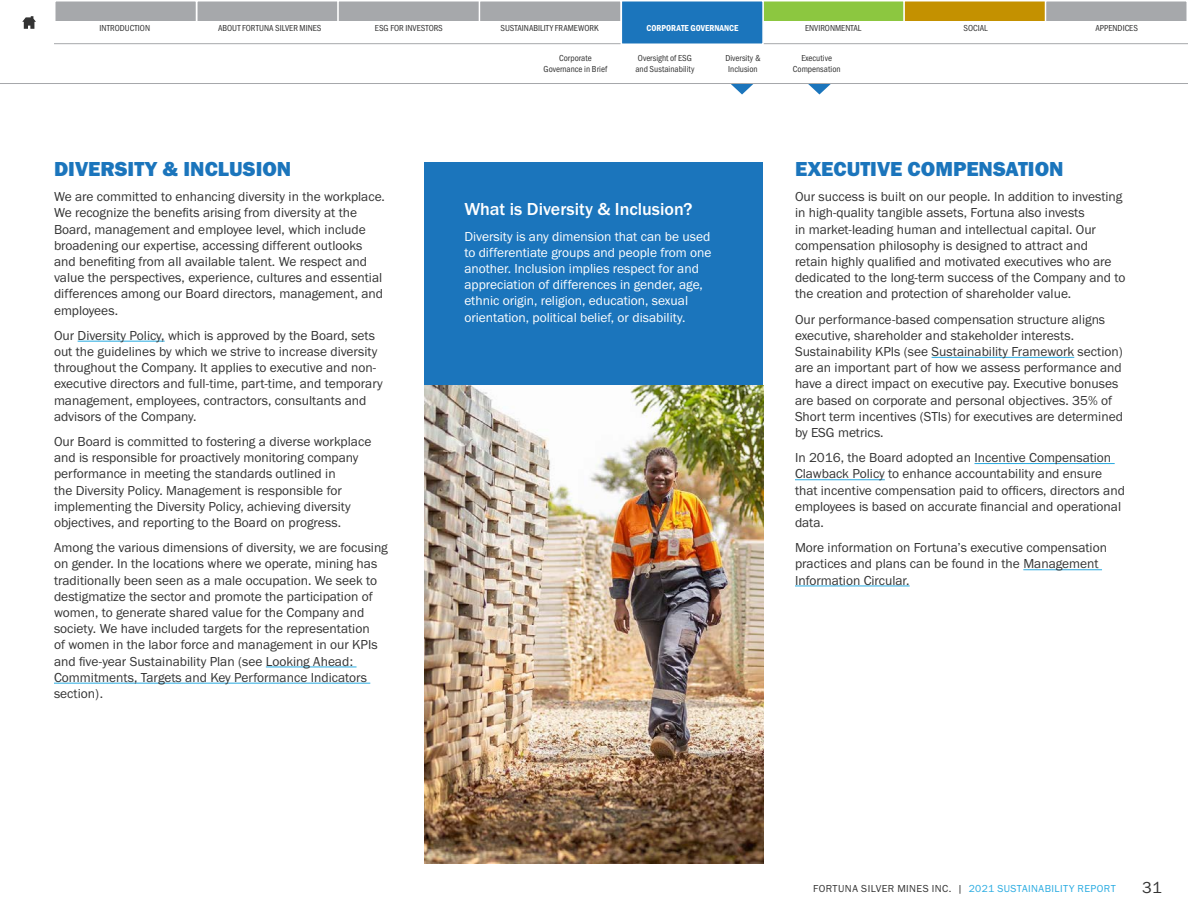
<style>
.page{position:relative;width:1188px;height:918px;background:#fff}
.page>*{position:absolute;margin:0;border:0;box-sizing:border-box;transform-origin:0 0}
.t1{font:21px "Franklin Gothic URW Hea";color:#1b75bc}
.t2{font:500 18px "Franklin Gothic URW";color:#fff}
.t3{font:16.5px "Franklin Gothic URW Boo";color:#333}
.t4{font:13.5px/16.2px "Franklin Gothic URW Boo";color:#333}
.t5{font:13.5px/16.2px "Franklin Gothic URW Boo";color:#fff}
.t6{font:10.5px "Franklin Gothic URW Boo";letter-spacing:.04em;color:#27aae1}
.t7{font:9px/10.8px "Franklin Gothic URW Cond";color:#333;text-align:center}
.t8{font:9px "Franklin Gothic URW Con Dem";color:#fff}
.s1{color:#333}
</style>
<div class="page">
<div style="left:196px;top:0;width:143px;height:22px;background:#a6a8ab;border:2px solid #fff"></div>
<div style="left:54px;top:0;width:143px;height:22px;background:#a6a8ab;border:2px solid #fff"></div>
<div style="left:337px;top:0;width:144px;height:22px;background:#a6a8ab;border:2px solid #fff"></div>
<div style="left:479px;top:0;width:143px;height:22px;background:#a6a8ab;border:2px solid #fff"></div>
<div style="left:762px;top:0;width:143px;height:22px;background:#8cc740;border:2px solid #fff"></div>
<div style="left:903px;top:0;width:144px;height:22px;background:#c49100;border:2px solid #fff"></div>
<div style="left:1045px;top:0;width:143px;height:22px;background:#a6a8ab;border:2px solid #fff"></div>
<svg style="left:22px;top:16px;width:14px;height:13px"></svg>
<hr style="left:54px;top:43px;width:1134px;height:1px;background:#a6a8ab">
<hr style="left:0;top:83px;width:1188px;height:1px;background:#a6a8ab">
<div style="left:621px;top:0;width:143px;height:45px;background:#1b75bc;border:2px solid #fff"></div>
<div style="left:424px;top:162px;width:340px;height:223px;background:#1b75bc"></div>
<img style="left:424px;top:385px;width:340px;height:479px">
<hr style="left:78px;top:341px;width:87px;height:1px;background:#27aae1">
<hr style="left:266px;top:667px;width:91px;height:1px;background:#27aae1">
<hr style="left:54px;top:683px;width:316px;height:1px;background:#27aae1">
<hr style="left:932px;top:357px;width:142px;height:1px;background:#27aae1">
<hr style="left:974px;top:463px;width:141px;height:1px;background:#27aae1">
<hr style="left:795px;top:479px;width:90px;height:1px;background:#27aae1">
<hr style="left:1023px;top:569px;width:79px;height:1px;background:#27aae1">
<hr style="left:795px;top:586px;width:115px;height:1px;background:#27aae1">
<svg style="left:731px;top:84px;width:22px;height:10px"></svg>
<svg style="left:808px;top:84px;width:23px;height:10px"></svg>
<p class="t7" style="left:100px;top:22px;width:52px">INTRODUCTION</p>
<p class="t7" style="left:218px;top:22px;width:105px">ABOUT FORTUNA SILVER MINES</p>
<p class="t7" style="left:375px;top:22px;width:69px">ESG FOR INVESTORS</p>
<p class="t7" style="left:500px;top:22px;width:100px">SUSTAINABILITY FRAMEWORK</p>
<p class="t7" style="left:805px;top:22px;width:58px">ENVIRONMENTAL</p>
<p class="t7" style="left:963px;top:22px;width:26px">SOCIAL</p>
<p class="t7" style="left:1095px;top:22px;width:44px">APPENDICES</p>
<p class="t8" style="left:647px;top:22px;width:93px">CORPORATE GOVERNANCE</p>
<p class="t7" style="left:635px;top:52px;width:61px;text-align:left">Oversight of ESG and Sustainability</p>
<p class="t7" style="left:544px;top:52px;width:65px">Corporate<br>Governance in Brief</p>
<p class="t7" style="left:725px;top:52px;width:37px">Diversity &amp;<br>Inclusion</p>
<p class="t7" style="left:793px;top:52px;width:49px">Executive<br>Compensation</p>
<h1 class="t1" style="left:54px;top:155px;width:239px">DIVERSITY &amp; INCLUSION</h1>
<p class="t4" style="left:54px;top:188px;width:333px">We are committed to enhancing diversity in the workplace.<br>We recognize the benefits arising from diversity at the Board, management and employee level, which include broadening our expertise, accessing different outlooks and benefiting from all available talent. We respect and value the perspectives, experience, cultures and essential differences among our Board directors, management, and employees.</p>
<p class="t4" style="left:54px;top:327px;width:330px">Our Diversity Policy, which is approved by the Board, sets out the guidelines by which we strive to increase diversity throughout the Company. It applies to executive and non&shy;executive directors and full-time, part-time, and temporary management, employees, contractors, consultants and advisors of the Company.</p>
<p class="t4" style="left:54px;top:433px;width:319px">Our Board is committed to fostering a diverse workplace and is responsible for proactively monitoring company performance in meeting the standards outlined in<br>the Diversity Policy. Management is responsible for implementing the Diversity Policy, achieving diversity objectives, and reporting to the Board on progress.</p>
<p class="t4" style="left:54px;top:539px;width:335px">Among the various dimensions of diversity, we are focusing on gender. In the locations where we operate, mining has traditionally been seen as a male occupation. We seek to destigmatize the sector and promote the participation of women, to generate shared value for the Company and society. We have included targets for the representation<br>of women in the labor force and management in our KPIs and five-year Sustainability Plan (see Looking Ahead:<br>Commitments, Targets and Key Performance Indicators section).</p>
<h2 class="t2" style="left:464px;top:198px;width:230px">What is Diversity &amp; Inclusion?</h2>
<p class="t5" style="left:464px;top:228px;width:249px">Diversity is any dimension that can be used to differentiate groups and people from one another. Inclusion implies respect for and appreciation of differences in gender, age, ethnic origin, religion, education, sexual orientation, political belief, or disability.</p>
<h1 class="t1" style="left:795px;top:155px;width:270px">EXECUTIVE COMPENSATION</h1>
<p class="t4" style="left:795px;top:188px;width:332px">Our success is built on our people. In addition to investing in high-quality tangible assets, Fortuna also invests<br>in market-leading human and intellectual capital. Our compensation philosophy is designed to attract and<br>retain highly qualified and motivated executives who are dedicated to the long-term success of the Company and to the creation and protection of shareholder value.</p>
<p class="t4" style="left:795px;top:311px;width:329px">Our performance-based compensation structure aligns executive, shareholder and stakeholder interests.<br>Sustainability KPIs (see Sustainability Framework section) are an important part of how we assess performance and have a direct impact on executive pay. Executive bonuses are based on corporate and personal objectives. 35% of Short term incentives (STIs) for executives are determined by ESG metrics.</p>
<p class="t4" style="left:795px;top:449px;width:331px">In 2016, the Board adopted an Incentive Compensation Clawback Policy to enhance accountability and ensure that incentive compensation paid to officers, directors and employees is based on accurate financial and operational data.</p>
<p class="t4" style="left:795px;top:539px;width:313px">More information on Fortuna’s executive compensation practices and plans can be found in the Management<br>Information Circular.</p>
<p class="t6" style="left:813px;top:882px;width:304px"><span class="s1">FORTUNA SILVER MINES INC. |</span> 2021 SUSTAINABILITY REPORT</p>
<p class="t3" style="left:1142px;top:878px;width:21px">31</p>
</div>
